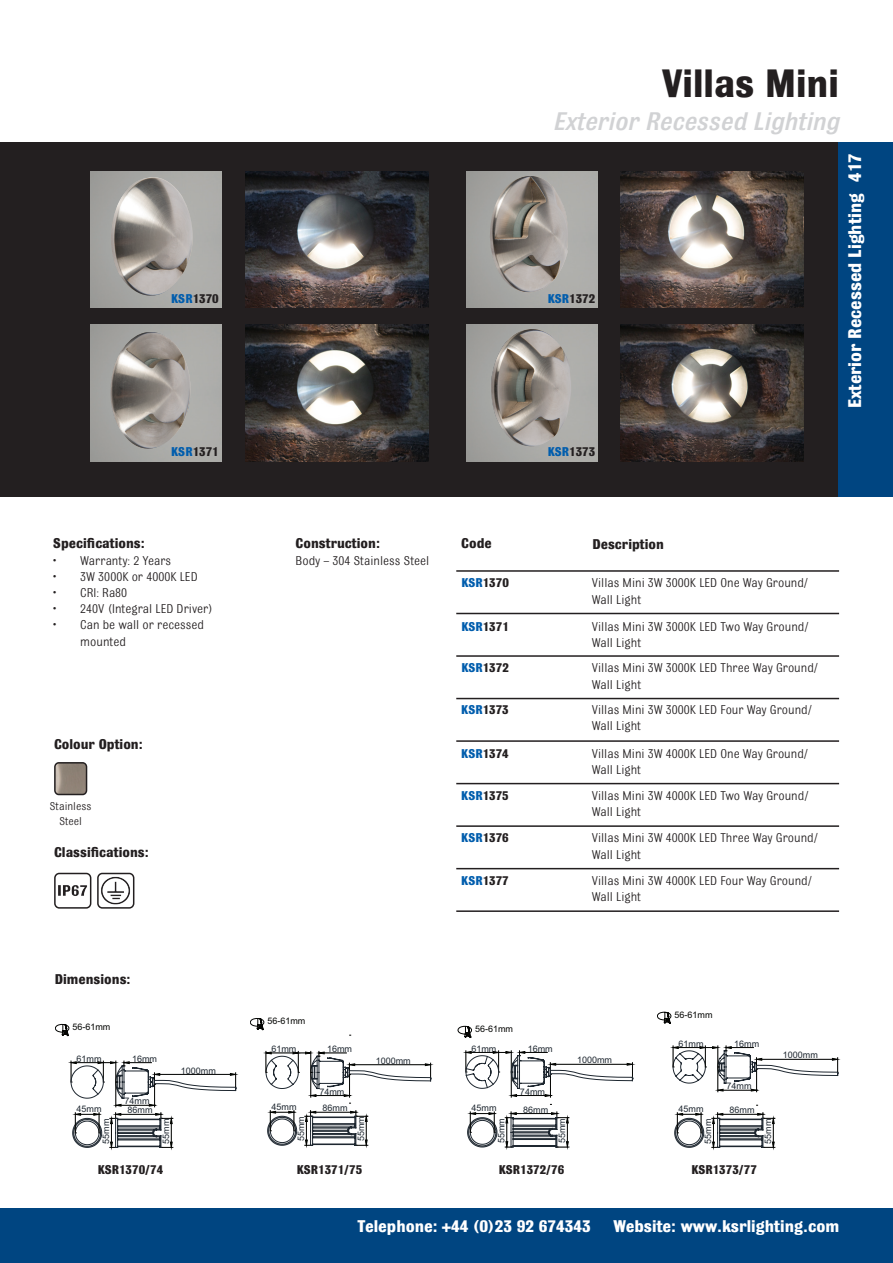
<style>
.page{position:relative;width:893px;height:1263px;background:#fff}
.page>*{position:absolute;margin:0;border:0;box-sizing:border-box;transform-origin:0 0}
.t1{font:700 42px "Bulldog";color:#231f20}
.t2{font:italic 500 27px "Bulldog";color:#d1d2d4}
.t3{font:700 19.5px "Bulldog";color:#fff}
.t4{font:700 18px "Bulldog";color:#fff}
.t5{font:700 15px "Bulldog";color:#231f20}
.t6{font:13.5px/16.2px "Bulldog";color:#231f20}
.t7{font:700 13.5px "Bulldog";color:#231f20}
.t8{font:12px/14.4px "Bulldog";color:#231f20;text-align:center}
.t9{font:9px "Arial";color:#1e2730}
.t10{font:9px "Arial";color:#040503}
.s1{color:#015dad}
</style>
<div class="page">
<div style="left:0;top:143px;width:893px;height:354px;background:#231f20"></div>
<div style="left:0;top:1209px;width:893px;height:54px;background:#004581"></div>
<img style="left:58px;top:873px;width:33px;height:23px">
<div style="left:54px;top:873px;width:37px;height:36px;border:2px solid #231f20;border-radius:4px"></div>
<img style="left:101px;top:873px;width:33px;height:32px">
<div style="left:97px;top:873px;width:37px;height:36px;border:2px solid #231f20;border-radius:4px"></div>
<img style="left:57px;top:763px;width:30px;height:31px">
<div style="left:54px;top:762px;width:33px;height:33px;border:2px solid #231f20;border-radius:4px"></div>
<hr style="left:456px;top:570px;width:383px;height:2px;background:#231f20">
<hr style="left:456px;top:613px;width:383px;height:1px;background:#231f20">
<hr style="left:456px;top:655px;width:383px;height:2px;background:#231f20">
<hr style="left:456px;top:698px;width:383px;height:1px;background:#231f20">
<hr style="left:456px;top:740px;width:383px;height:2px;background:#231f20">
<hr style="left:456px;top:783px;width:383px;height:1px;background:#231f20">
<hr style="left:456px;top:825px;width:383px;height:2px;background:#231f20">
<hr style="left:456px;top:868px;width:383px;height:1px;background:#231f20">
<hr style="left:456px;top:910px;width:383px;height:2px;background:#231f20">
<div style="left:839px;top:143px;width:54px;height:354px;background:#004581"></div>
<svg style="left:70px;top:1061px;width:167px;height:88px"></svg>
<svg style="left:55px;top:1024px;width:15px;height:12px"></svg>
<svg style="left:265px;top:1051px;width:167px;height:96px"></svg>
<svg style="left:250px;top:1018px;width:15px;height:12px"></svg>
<svg style="left:464px;top:1051px;width:170px;height:97px"></svg>
<svg style="left:458px;top:1025px;width:14px;height:13px"></svg>
<svg style="left:672px;top:1046px;width:167px;height:103px"></svg>
<svg style="left:657px;top:1011px;width:15px;height:13px"></svg>
<img style="left:245px;top:171px;width:183px;height:137px">
<img style="left:621px;top:171px;width:183px;height:137px">
<img style="left:90px;top:325px;width:131px;height:136px">
<img style="left:90px;top:171px;width:131px;height:137px">
<img style="left:245px;top:325px;width:183px;height:136px">
<img style="left:621px;top:325px;width:183px;height:136px">
<img style="left:111px;top:177px;width:82px;height:119px">
<img style="left:467px;top:171px;width:131px;height:137px">
<img style="left:485px;top:174px;width:85px;height:120px">
<img style="left:467px;top:325px;width:131px;height:136px">
<img style="left:108px;top:332px;width:84px;height:127px">
<img style="left:491px;top:329px;width:80px;height:117px">
<p class="t1" style="left:662px;top:62px;width:178px">Villas Mini</p>
<p class="t2" style="left:553px;top:107px;width:288px">Exterior Recessed Lighting</p>
<p class="t7" style="left:171px;top:291px;width:49px"><span class="s1">KSR</span>1370</p>
<p class="t7" style="left:548px;top:291px;width:49px"><span class="s1">KSR</span>1372</p>
<p class="t7" style="left:171px;top:445px;width:49px"><span class="s1">KSR</span>1371</p>
<p class="t7" style="left:548px;top:445px;width:49px"><span class="s1">KSR</span>1373</p>
<p class="t3" style="left:845px;top:182px;width:30px;rotate:-90deg">417</p>
<p class="t3" style="left:845px;top:408px;width:217px;rotate:-90deg">Exterior Recessed Lighting</p>
<p class="t5" style="left:53px;top:536px;width:93px">Specifications:</p>
<p class="t6" style="left:53px;top:552px;width:120px">• Warranty: 2 Years</p>
<p class="t6" style="left:53px;top:568px;width:146px">• 3W 3000K or 4000K LED</p>
<p class="t6" style="left:53px;top:584px;width:76px">• CRI: Ra80</p>
<p class="t6" style="left:53px;top:601px;width:161px">• 240V (Integral LED Driver)</p>
<p class="t6" style="left:80px;top:617px;width:125px;text-indent:-27px">• Can be wall or recessed mounted</p>
<p class="t5" style="left:54px;top:736px;width:90px">Colour Option:</p>
<p class="t8" style="left:50px;top:799px;width:43px">Stainless<br>Steel</p>
<p class="t5" style="left:54px;top:845px;width:96px">Classifications:</p>
<p class="t5" style="left:55px;top:971px;width:77px">Dimensions:</p>
<p class="t10" style="left:72px;top:1021px;width:40px">56-61mm</p>
<p class="t9" style="left:76px;top:1053px;width:27px">61mm</p>
<p class="t9" style="left:132px;top:1053px;width:27px">16mm</p>
<p class="t9" style="left:124px;top:1095px;width:27px">74mm</p>
<p class="t9" style="left:77px;top:1103px;width:27px">45mm</p>
<p class="t9" style="left:128px;top:1104px;width:27px">86mm</p>
<p class="t9" style="left:100px;top:1143px;width:27px;rotate:-90deg">55mm</p>
<p class="t9" style="left:160px;top:1143px;width:27px;rotate:-90deg">55mm</p>
<p class="t9" style="left:181px;top:1064px;width:36px">1000mm</p>
<p class="t5" style="left:296px;top:536px;width:86px">Construction:</p>
<p class="t6" style="left:296px;top:552px;width:135px">Body – 304 Stainless Steel</p>
<p class="t5" style="left:461px;top:536px;width:32px">Code</p>
<p class="t5" style="left:592px;top:536px;width:73px">Description</p>
<p class="t7" style="left:461px;top:576px;width:49px"><span class="s1">KSR</span>1370</p>
<p class="t6" style="left:592px;top:575px;width:218px">Villas Mini 3W 3000K LED One Way Ground/<br>Wall Light</p>
<p class="t7" style="left:461px;top:620px;width:49px"><span class="s1">KSR</span>1371</p>
<p class="t6" style="left:592px;top:618px;width:218px">Villas Mini 3W 3000K LED Two Way Ground/<br>Wall Light</p>
<p class="t7" style="left:461px;top:661px;width:49px"><span class="s1">KSR</span>1372</p>
<p class="t6" style="left:592px;top:660px;width:228px">Villas Mini 3W 3000K LED Three Way Ground/<br>Wall Light</p>
<p class="t7" style="left:461px;top:703px;width:49px"><span class="s1">KSR</span>1373</p>
<p class="t6" style="left:592px;top:701px;width:222px">Villas Mini 3W 3000K LED Four Way Ground/<br>Wall Light</p>
<p class="t7" style="left:461px;top:747px;width:49px"><span class="s1">KSR</span>1374</p>
<p class="t6" style="left:592px;top:746px;width:218px">Villas Mini 3W 4000K LED One Way Ground/<br>Wall Light</p>
<p class="t7" style="left:461px;top:788px;width:49px"><span class="s1">KSR</span>1375</p>
<p class="t6" style="left:592px;top:787px;width:218px">Villas Mini 3W 4000K LED Two Way Ground/<br>Wall Light</p>
<p class="t7" style="left:461px;top:831px;width:49px"><span class="s1">KSR</span>1376</p>
<p class="t6" style="left:592px;top:830px;width:228px">Villas Mini 3W 4000K LED Three Way Ground/<br>Wall Light</p>
<p class="t7" style="left:461px;top:874px;width:49px"><span class="s1">KSR</span>1377</p>
<p class="t6" style="left:592px;top:872px;width:222px">Villas Mini 3W 4000K LED Four Way Ground/<br>Wall Light</p>
<p class="t10" style="left:267px;top:1015px;width:40px">56-61mm</p>
<p class="t10" style="left:475px;top:1023px;width:40px">56-61mm</p>
<p class="t10" style="left:674px;top:1009px;width:40px">56-61mm</p>
<p class="t9" style="left:271px;top:1043px;width:27px">61mm</p>
<p class="t9" style="left:327px;top:1043px;width:27px">16mm</p>
<p class="t9" style="left:319px;top:1086px;width:27px">74mm</p>
<p class="t9" style="left:271px;top:1101px;width:27px">45mm</p>
<p class="t9" style="left:322px;top:1102px;width:27px">86mm</p>
<p class="t9" style="left:376px;top:1055px;width:36px">1000mm</p>
<p class="t9" style="left:471px;top:1042px;width:27px">61mm</p>
<p class="t9" style="left:528px;top:1042px;width:27px">16mm</p>
<p class="t9" style="left:520px;top:1086px;width:27px">74mm</p>
<p class="t9" style="left:471px;top:1102px;width:27px">45mm</p>
<p class="t9" style="left:523px;top:1104px;width:27px">86mm</p>
<p class="t9" style="left:577px;top:1054px;width:36px">1000mm</p>
<p class="t9" style="left:678px;top:1038px;width:27px">61mm</p>
<p class="t9" style="left:734px;top:1038px;width:27px">16mm</p>
<p class="t9" style="left:726px;top:1080px;width:27px">74mm</p>
<p class="t9" style="left:679px;top:1103px;width:27px">45mm</p>
<p class="t9" style="left:730px;top:1104px;width:27px">86mm</p>
<p class="t9" style="left:783px;top:1049px;width:36px">1000mm</p>
<p class="t9" style="left:295px;top:1141px;width:27px;rotate:-90deg">55mm</p>
<p class="t9" style="left:355px;top:1141px;width:27px;rotate:-90deg">55mm</p>
<p class="t9" style="left:496px;top:1143px;width:27px;rotate:-90deg">55mm</p>
<p class="t9" style="left:556px;top:1143px;width:27px;rotate:-90deg">55mm</p>
<p class="t9" style="left:702px;top:1143px;width:27px;rotate:-90deg">55mm</p>
<p class="t9" style="left:762px;top:1143px;width:27px;rotate:-90deg">55mm</p>
<p class="t7" style="left:98px;top:1163px;width:67px">KSR1370/74</p>
<p class="t7" style="left:297px;top:1163px;width:67px">KSR1371/75</p>
<p class="t7" style="left:499px;top:1163px;width:67px">KSR1372/76</p>
<p class="t7" style="left:691px;top:1163px;width:67px">KSR1373/77</p>
<p class="t4" style="left:357px;top:1217px;width:235px">Telephone: +44 (0)23 92 674343</p>
<p class="t4" style="left:613px;top:1217px;width:227px">Website: www.ksrlighting.com</p>
</div>
